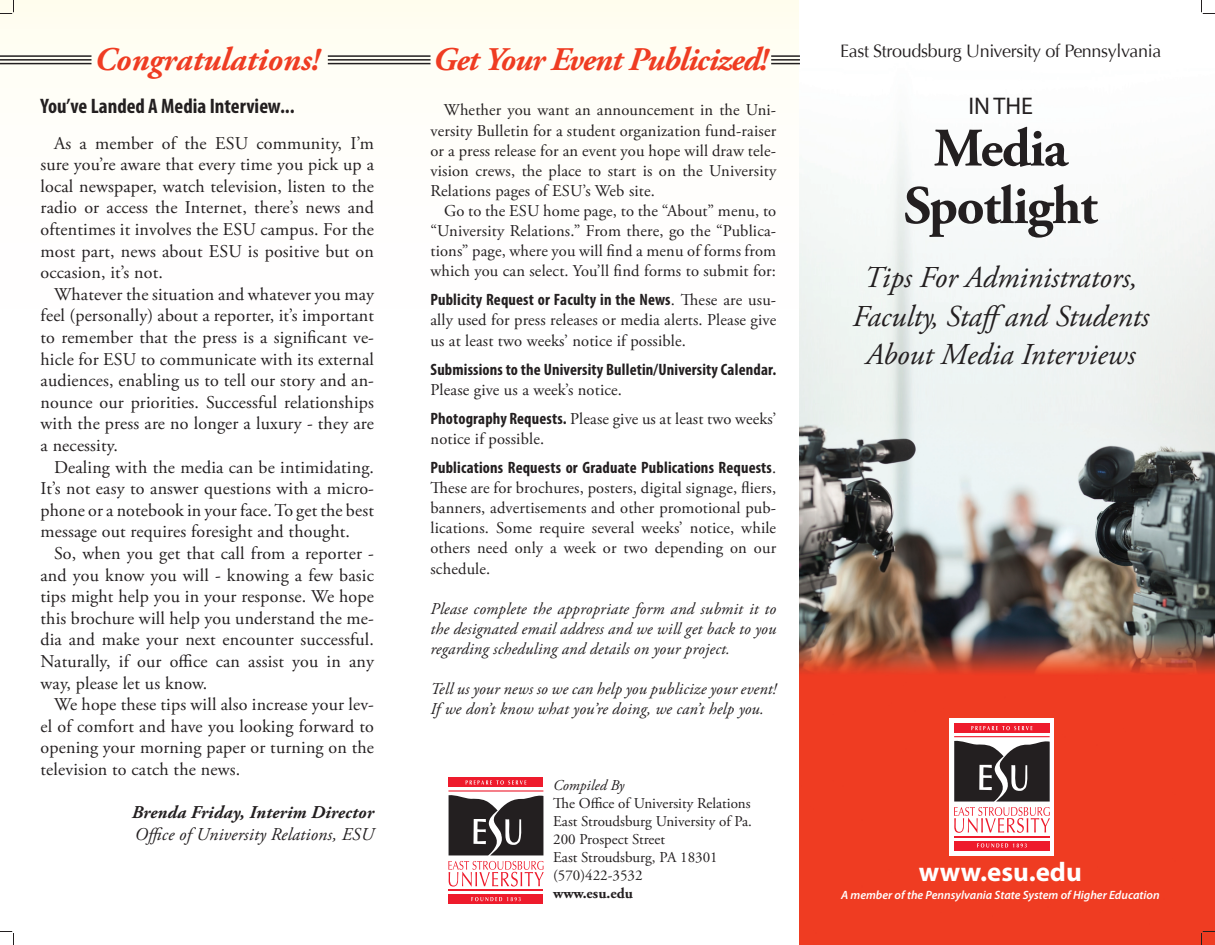
<style>
.page{position:relative;width:1215px;height:945px;background:#fff}
.page>*{position:absolute;margin:0;border:0;box-sizing:border-box;transform-origin:0 0}
.t1{font:700 54.15px/57.4px "Adobe Garamond Pro";letter-spacing:-.025em;color:#231f20;text-align:center}
.t2{font:italic 700 33px "Adobe Garamond Pro";letter-spacing:-.03em;color:#ef3c22}
.t3{font:italic 700 33px "Adobe Garamond Pro";color:#ef3c22}
.t4{font:italic 30.3px/38.2px "Adobe Garamond Pro";color:#231f20;text-align:center}
.t5{font:700 27px "Myriad Pro";color:#fff}
.t6{font:24.15px "Myriad Pro";color:#231f20}
.t7{font:700 condensed 21px "Myriad Pro";color:#231f20}
.t8{font:18px/21.6px "Adobe Garamond Pro";letter-spacing:.01em;color:#231f20;text-align:justify}
.t9{font:18px "Optima";letter-spacing:-.02em;color:#231f20}
.t10{font:italic 18px "Adobe Garamond Pro";letter-spacing:.01em;color:#231f20}
.t11{font:italic 700 18px "Adobe Garamond Pro";letter-spacing:.01em;color:#231f20}
.t12{font:16.5px/20.1px "Adobe Garamond Pro";letter-spacing:.01em;color:#231f20;text-align:justify}
.t13{font:italic 16.5px/20.1px "Adobe Garamond Pro";letter-spacing:.01em;color:#231f20;text-align:justify}
.t14{font:700 condensed 16.5px "Myriad Pro";letter-spacing:.01em;color:#231f20}
.t15{font:15px/18px "Adobe Garamond Pro";color:#231f20}
.t16{font:700 15px "Adobe Garamond Pro";color:#231f20}
.t17{font:italic 15px "Adobe Garamond Pro";color:#231f20}
.t18{font:italic 600 12px "Myriad Pro";color:#fff}
.s1{font-family:"Adobe Garamond Pro";font-weight:400;font-stretch:normal}
.s2{font-family:"Myriad Pro";font-weight:700;font-stretch:condensed}
</style>
<div class="page">
<img style="left:800px;top:123px;width:415px;height:822px">
<hr style="left:0;top:63px;width:92px;height:1px;background:#231f20">
<hr style="left:0;top:59px;width:92px;height:2px;background:#231f20">
<hr style="left:0;top:55px;width:92px;height:2px;background:#231f20">
<div style="left:949px;top:718px;width:105px;height:137px;background:#fff"></div>
<div style="left:954px;top:723px;width:96px;height:10px;background:#ee1b2c"></div>
<div style="left:954px;top:841px;width:96px;height:10px;background:#ee1b2c"></div>
<hr style="left:954px;top:736px;width:96px;height:1px;background:#ee1b2c">
<hr style="left:954px;top:836px;width:96px;height:1px;background:#ee1b2c">
<svg style="left:971px;top:726px;width:61px;height:4px"></svg>
<svg style="left:977px;top:843px;width:50px;height:5px"></svg>
<svg style="left:954px;top:740px;width:96px;height:93px"></svg>
<svg style="left:449px;top:795px;width:94px;height:60px;background:#494647"></svg>
<div style="left:448px;top:777px;width:95px;height:10px;background:#ee1b2c"></div>
<div style="left:448px;top:894px;width:95px;height:10px;background:#ee1b2c"></div>
<hr style="left:448px;top:790px;width:95px;height:2px;background:#ee1b2c">
<hr style="left:448px;top:890px;width:95px;height:1px;background:#ee1b2c">
<svg style="left:466px;top:780px;width:60px;height:5px"></svg>
<svg style="left:471px;top:897px;width:50px;height:4px"></svg>
<svg style="left:448px;top:861px;width:96px;height:26px"></svg>
<hr style="left:328px;top:63px;width:103px;height:1px;background:#231f20">
<hr style="left:328px;top:59px;width:103px;height:2px;background:#231f20">
<hr style="left:328px;top:55px;width:103px;height:2px;background:#231f20">
<svg style="left:771px;top:63px;width:29px;height:1px"></svg>
<hr style="left:771px;top:59px;width:29px;height:2px;background:#231f20">
<hr style="left:771px;top:55px;width:29px;height:2px;background:#231f20">
<svg style="left:0;top:0;width:14px;height:14px"></svg>
<svg style="left:0;top:931px;width:14px;height:14px"></svg>
<svg style="left:1201px;top:0;width:14px;height:14px"></svg>
<svg style="left:1201px;top:931px;width:14px;height:14px"></svg>
<h2 class="t3" style="left:94px;top:41px;width:227px">Congratulations!</h2>
<p class="t7" style="left:40px;top:93px;width:256px">You’ve Landed A Media Interview...</p>
<p class="t8" style="left:40px;top:133px;width:335px;text-indent:14px">As a member of the ESU community, I’m sure you’re aware that every time you pick up a local newspaper, watch television, listen to the radio or access the Internet, there’s news and oftentimes it involves the ESU campus. For the most part, news about ESU is positive but on occasion, it’s not.</p>
<p class="t8" style="left:41px;top:284px;width:335px;text-indent:14px">Whatever the situation and whatever you may feel (personally) about a reporter, it’s important to remember that the press is a significant ve&shy;hicle for ESU to communicate with its external audiences, enabling us to tell our story and an&shy;nounce our priorities. Successful relationships with the press are no longer a luxury - they are a necessity.</p>
<p class="t8" style="left:41px;top:457px;width:335px;text-indent:14px">Dealing with the media can be intimidating.<br>It’s not easy to answer questions with a micro&shy;phone or a notebook in your face.To get the best message out requires foresight and thought.</p>
<p class="t8" style="left:40px;top:543px;width:335px;text-indent:14px">So, when you get that call from a reporter - and you know you will - knowing a few basic tips might help you in your response. We hope this brochure will help you understand the me&shy;dia and make your next encounter successful.<br>Naturally, if our office can assist you in any way, please let us know.</p>
<p class="t8" style="left:41px;top:694px;width:335px;text-indent:14px">We hope these tips will also increase your lev&shy;el of comfort and have you looking forward to opening your morning paper or turning on the television to catch the news.</p>
<p class="t11" style="left:132px;top:802px;width:244px">Brenda Friday, Interim Director</p>
<p class="t10" style="left:135px;top:823px;width:240px">Office of University Relations, ESU</p>
<h2 class="t2" style="left:433px;top:41px;width:336px">Get Your Event Publicized!</h2>
<p class="t9" style="left:840px;top:40px;width:323px">East Stroudsburg University of Pennsylvania</p>
<h3 class="t6" style="left:969px;top:91px;width:66px">IN THE</h3>
<h1 class="t1" style="left:904px;top:121px;width:195px">Media<br>Spotlight</h1>
<p class="t12" style="left:430px;top:101px;width:347px;text-indent:14px">Whether you want an announcement in the Uni&shy;versity Bulletin for a student organization fund-raiser or a press release for an event you hope will draw tele&shy;vision crews, the place to start is on the University Relations pages of ESU’s Web site.</p>
<p class="t12" style="left:430px;top:201px;width:347px;text-indent:14px">Go to the ESU home page, to the “About” menu, to “University Relations.” From there, go the “Publica&shy;tions” page, where you will find a menu of forms from which you can select. You’ll find forms to submit for:</p>
<p class="t14" style="left:430px;top:290px;width:347px">Publicity Request or Faculty in the News<span class="s1">. These are usu-</span></p>
<p class="t12" style="left:430px;top:311px;width:347px">ally used for press releases or media alerts. Please give us at least two weeks’ notice if possible.</p>
<p class="t14" style="left:430px;top:359px;width:347px">Submissions to the University Bulletin/University Calendar.</p>
<p class="t12" style="left:430px;top:376px;width:347px;line-height:29.1px">Please give us a week’s notice.<br><span class="s2">Photography Requests.</span> Please give us at least two weeks’</p>
<p class="t12" style="left:431px;top:429px;width:115px">notice if possible.</p>
<p class="t14" style="left:430px;top:457px;width:347px">Publications Requests or Graduate Publications Requests<span class="s1">.</span></p>
<p class="t12" style="left:430px;top:478px;width:347px">These are for brochures, posters, digital signage, fliers, banners, advertisements and other promotional pub&shy;lications. Some require several weeks’ notice, while others need only a week or two depending on our schedule.</p>
<p class="t13" style="left:430px;top:599px;width:347px">Please complete the appropriate form and submit it to the designated email address and we will get back to you regarding scheduling and details on your project.</p>
<p class="t13" style="left:430px;top:679px;width:347px">Tell us your news so we can help you publicize your event!<br>If we don’t know what you’re doing, we can’t help you.</p>
<h3 class="t4" style="left:852px;top:259px;width:298px">Tips For Administrators,<br>Faculty, Staffand Students<br>About Media Interviews</h3>
<p class="t17" style="left:553px;top:776px;width:73px">Compiled By</p>
<p class="t15" style="left:553px;top:794px;width:200px">The Office of University Relations<br>East Stroudsburg University of Pa.<br>200 Prospect Street<br>East Stroudsburg, PA 18301 (570)422-3532</p>
<p class="t16" style="left:553px;top:884px;width:81px">www.esu.edu</p>
<h3 class="t5" style="left:919px;top:855px;width:164px">www.esu.edu</h3>
<p class="t18" style="left:841px;top:887px;width:320px">A member of the Pennsylvania State System of Higher Education</p>
</div>
